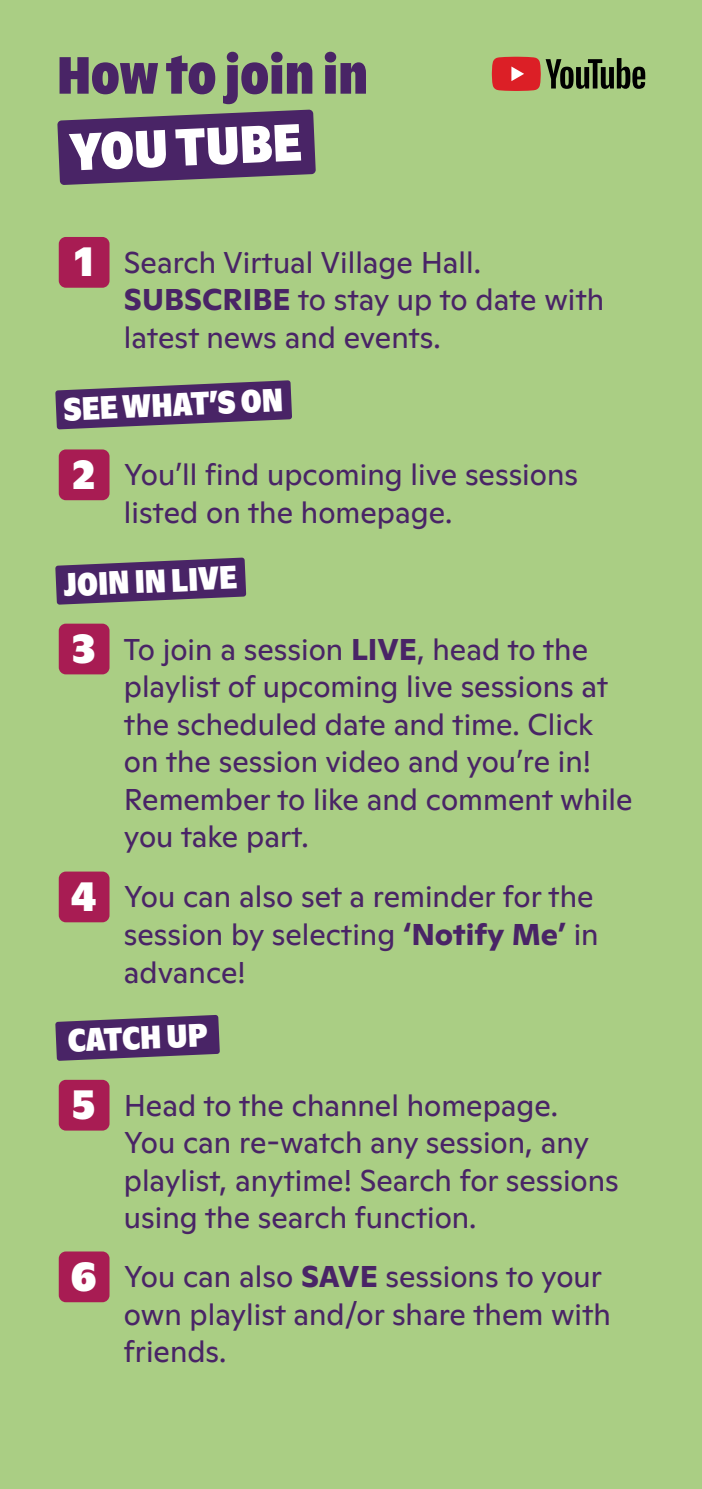
<style>
.page{position:relative;width:702px;height:1489px;background:#fff}
.page>*{position:absolute;margin:0;border:0;box-sizing:border-box;transform-origin:0 0}
.t1{font:700 52.25px "ABC Ginto Nord Condensed";letter-spacing:-.01em;color:#492466}
.t2{font:700 52.25px "ABC Ginto Nord Condensed";color:#fff}
.t3{font:700 43px "ABC Ginto Nord Condensed";color:#fff}
.t4{font:700 32.5px "ABC Ginto Nord Condensed";color:#fff}
.t5{font:30px/37.5px "ABC Ginto";color:#492466}
.s1{font-weight:700}
</style>
<div class="page">
<div style="left:0;top:0;width:702px;height:1488px;background:#aace84"></div>
<svg style="left:492px;top:57px;width:153px;height:34px"></svg>
<div style="left:59px;top:237px;width:50px;height:51px;background:#a81c53;border-radius:7px"></div>
<svg style="left:55px;top:380px;width:237px;height:49px"></svg>
<div style="left:59px;top:449px;width:50px;height:51px;background:#a81c53;border-radius:7px"></div>
<svg style="left:55px;top:557px;width:191px;height:47px"></svg>
<div style="left:59px;top:623px;width:50px;height:51px;background:#a81c53;border-radius:7px"></div>
<div style="left:59px;top:871px;width:50px;height:51px;background:#a81c53;border-radius:7px"></div>
<svg style="left:55px;top:1015px;width:165px;height:45px;background:#573c6a"></svg>
<div style="left:59px;top:1079px;width:50px;height:51px;background:#a81c53;border-radius:7px"></div>
<div style="left:59px;top:1251px;width:50px;height:51px;background:#a81c53;border-radius:7px"></div>
<svg style="left:57px;top:109px;width:259px;height:76px;background:#583f6a"></svg>
<h1 class="t1" style="left:57px;top:35px;width:313px">How to join in</h1>
<h1 class="t2" style="left:68px;top:111px;width:234px;rotate:-2deg">YOU TUBE</h1>
<h2 class="t3" style="left:74px;top:228px;width:20px">1</h2>
<p class="t5" style="left:124px;top:241px;width:482px">Search Virtual Village Hall.<br><span class="s1">SUBSCRIBE</span> to stay up to date with latest news and events.</p>
<p class="t4" style="left:62px;top:383px;width:222px;rotate:-2deg">SEE WHAT’S ON</p>
<h2 class="t3" style="left:72px;top:440px;width:25px">2</h2>
<p class="t5" style="left:124px;top:454px;width:455px">You’ll find upcoming live sessions listed on the homepage.</p>
<p class="t4" style="left:63px;top:559px;width:176px;rotate:-2deg">JOIN IN LIVE</p>
<h2 class="t3" style="left:72px;top:614px;width:25px">3</h2>
<h2 class="t3" style="left:71px;top:862px;width:28px">4</h2>
<p class="t5" style="left:124px;top:628px;width:510px">To join a session <span class="s1">LIVE</span>, head to the playlist of upcoming live sessions at the scheduled date and time. Click on the session video and you’re in!<br>Remember to like and comment while you take part.</p>
<p class="t5" style="left:124px;top:876px;width:476px">You can also set a reminder for the session by selecting <span class="s1">‘Notify Me’</span> in advance!</p>
<p class="t4" style="left:67px;top:1015px;width:142px;rotate:-2deg">CATCH UP</p>
<h2 class="t3" style="left:72px;top:1070px;width:25px">5</h2>
<h2 class="t3" style="left:71px;top:1242px;width:28px">6</h2>
<p class="t5" style="left:124px;top:1084px;width:496px">Head to the channel homepage.<br>You can re-watch any session, any playlist, anytime! Search for sessions using the search function.</p>
<p class="t5" style="left:124px;top:1255px;width:488px">You can also <span class="s1">SAVE</span> sessions to your own playlist and/or share them with friends.</p>
</div>
